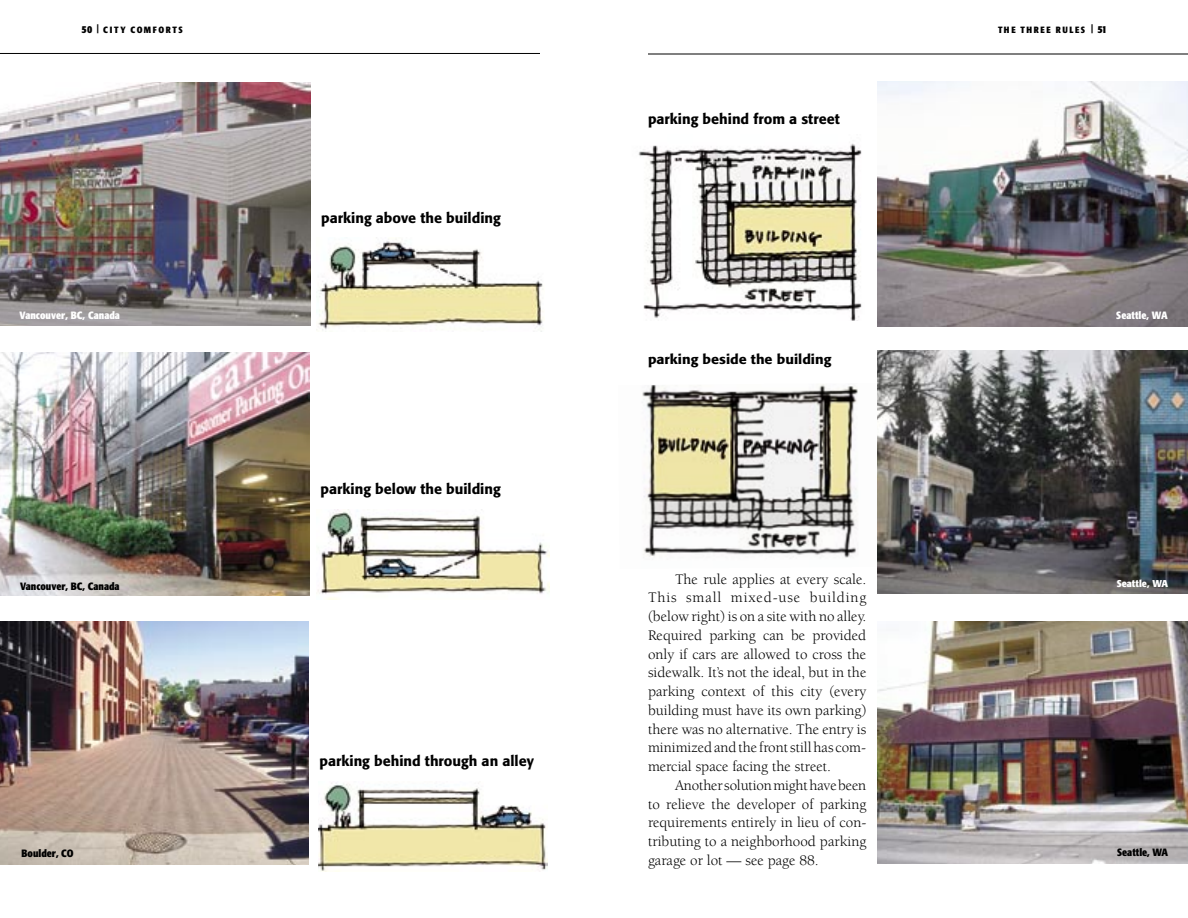
<style>
.page{position:relative;width:1188px;height:918px;background:#fff}
.page>*{position:absolute;margin:0;border:0;box-sizing:border-box;transform-origin:0 0}
.t1{font:15px/18.8px "Berkeley";color:#000;text-align:justify}
.t2{font:500 14.25px "Formata";color:#000}
.t3{font:500 13.35px "Formata";color:#000;scale:1.07 1}
.t4{font:700 condensed 10.5px "Formata";color:#000}
.t5{font:700 condensed 10.5px "Formata";letter-spacing:.005em;color:#fff}
.t6{font:700 condensed 9.9px "Formata";letter-spacing:.005em;color:#fff;scale:1.07 1}
.t7{font:700 condensed 9px "Formata";letter-spacing:.175em;color:#000}
.s1{font-size:10.5px}
</style>
<div class="page">
<hr style="left:0;top:53px;width:540px;height:1px;background:#000">
<hr style="left:648px;top:54px;width:540px;height:1px;background:#000">
<img style="left:0;top:622px;width:309px;height:243px">
<img style="left:318px;top:783px;width:230px;height:88px">
<img style="left:0;top:82px;width:310px;height:243px">
<img style="left:316px;top:239px;width:227px;height:91px">
<img style="left:318px;top:510px;width:232px;height:90px">
<img style="left:0;top:353px;width:309px;height:243px">
<img style="left:638px;top:143px;width:240px;height:177px">
<img style="left:878px;top:81px;width:310px;height:246px">
<img style="left:878px;top:621px;width:310px;height:243px">
<img style="left:642px;top:383px;width:236px;height:186px">
<img style="left:878px;top:351px;width:310px;height:242px">
<p class="t7" style="left:82px;top:24px;width:103px"><span class="s1">50</span> | CITY COMFORTS</p>
<p class="t7" style="left:998px;top:24px;width:111px">THE THREE RULES | <span class="s1">51</span></p>
<p class="t2" style="left:321px;top:209px;width:181px">parking above the building</p>
<p class="t2" style="left:648px;top:110px;width:193px">parking behind from a street</p>
<p class="t5" style="left:20px;top:309px;width:102px">Vancouver, BC, Canada</p>
<p class="t3" style="left:648px;top:351px;width:173px">parking beside the building</p>
<p class="t5" style="left:1116px;top:309px;width:53px">Seattle, WA</p>
<p class="t4" style="left:20px;top:580px;width:101px">Vancouver, BC, Canada</p>
<p class="t4" style="left:21px;top:847px;width:54px">Boulder, CO</p>
<p class="t2" style="left:321px;top:480px;width:182px">parking below the building</p>
<p class="t2" style="left:320px;top:752px;width:216px">parking behind through an alley</p>
<p class="t1" style="left:648px;top:570px;width:220px;text-indent:27px">The rule applies at every scale.<br>This small mixed-use building (below right) is on a site with no alley.<br>Required parking can be provided only if cars are allowed to cross the sidewalk. It’s not the ideal, but in the parking context of this city (every building must have its own parking) there was no alternative. The entry is minimized and the front still has com&shy;mercial space facing the street.</p>
<p class="t1" style="left:648px;top:776px;width:220px;text-indent:27px">Another solution might have been to relieve the developer of parking requirements entirely in lieu of con&shy;tributing to a neighborhood parking garage or lot — see page 88.</p>
<p class="t6" style="left:1117px;top:577px;width:50px">Seattle, WA</p>
<p class="t4" style="left:1117px;top:846px;width:52px">Seattle, WA</p>
</div>
